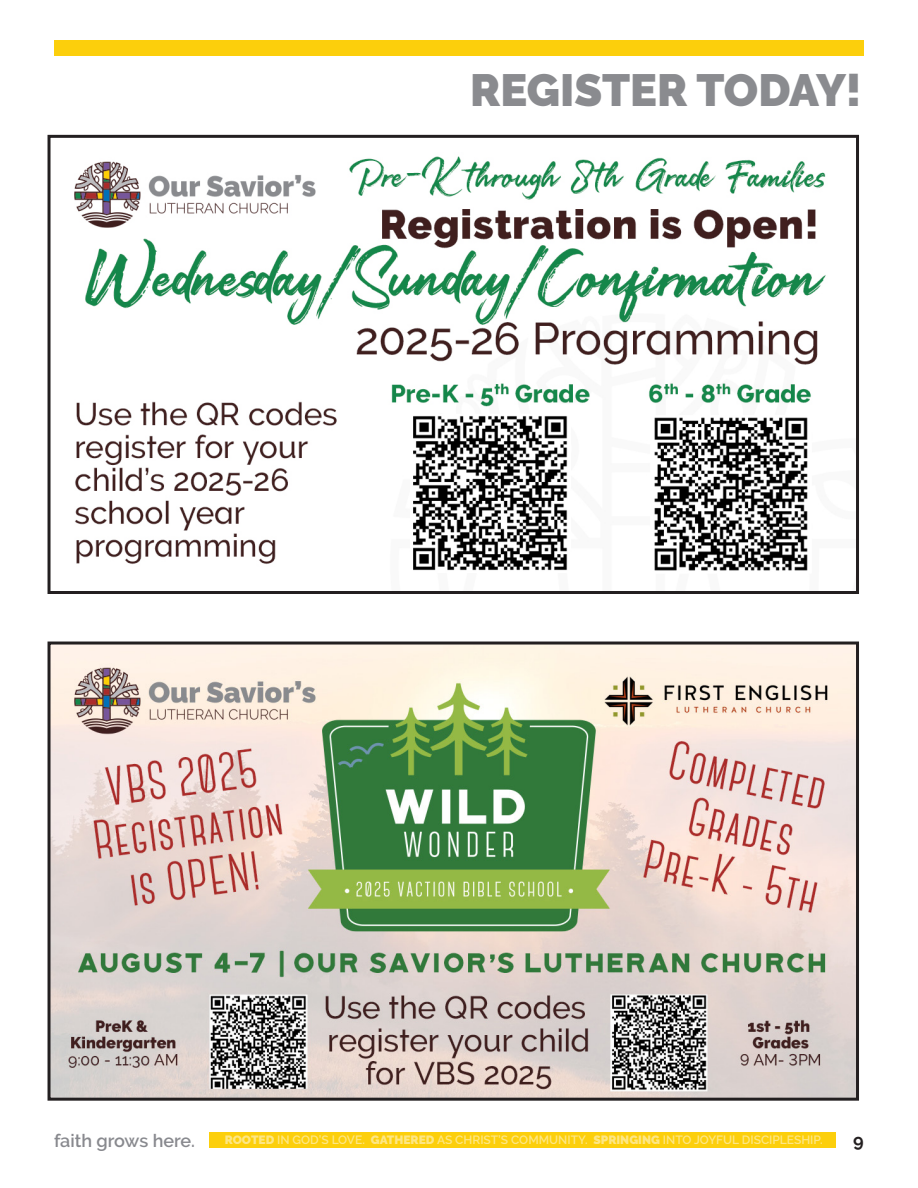
<style>
.page{position:relative;width:918px;height:1188px;background:#fff}
.page>*{position:absolute;margin:0;border:0;box-sizing:border-box;transform-origin:0 0}
.t1{font:900 45px "Raleway";color:#8a8b8f}
.t2{font:600 18px "Raleway";color:#88898e}
.t3{font:700 18px "Raleway";color:#231f20}
.t4{font:600 12px "Raleway";color:#fff}
.s1{font-weight:900}
</style>
<div class="page">
<div style="left:54px;top:40px;width:810px;height:16px;background:#fccf0c"></div>
<div style="left:209px;top:1132px;width:627px;height:16px;background:#fccf0c"></div>
<img style="left:74px;top:156px;width:752px;height:415px">
<div style="left:48px;top:135px;width:811px;height:459px;border:3px solid #231f20"></div>
<img style="left:52px;top:646px;width:803px;height:451px">
<div style="left:48px;top:642px;width:811px;height:459px;border:3px solid #231f20"></div>
<p class="t1" style="left:470px;top:64px;width:393px">REGISTER TODAY!</p>
<p class="t2" style="left:54px;top:1130px;width:142px">faith grows here.</p>
<p class="t4" style="left:225px;top:1133px;width:599px"><span class="s1">ROOTED</span> IN GOD’S LOVE. <span class="s1">GATHERED</span> AS CHRIST’S COMMUNITY. <span class="s1">SPRINGING</span> INTO JOYFUL DISCIPLESHIP.</p>
<p class="t3" style="left:853px;top:1130px;width:12px">9</p>
</div>
